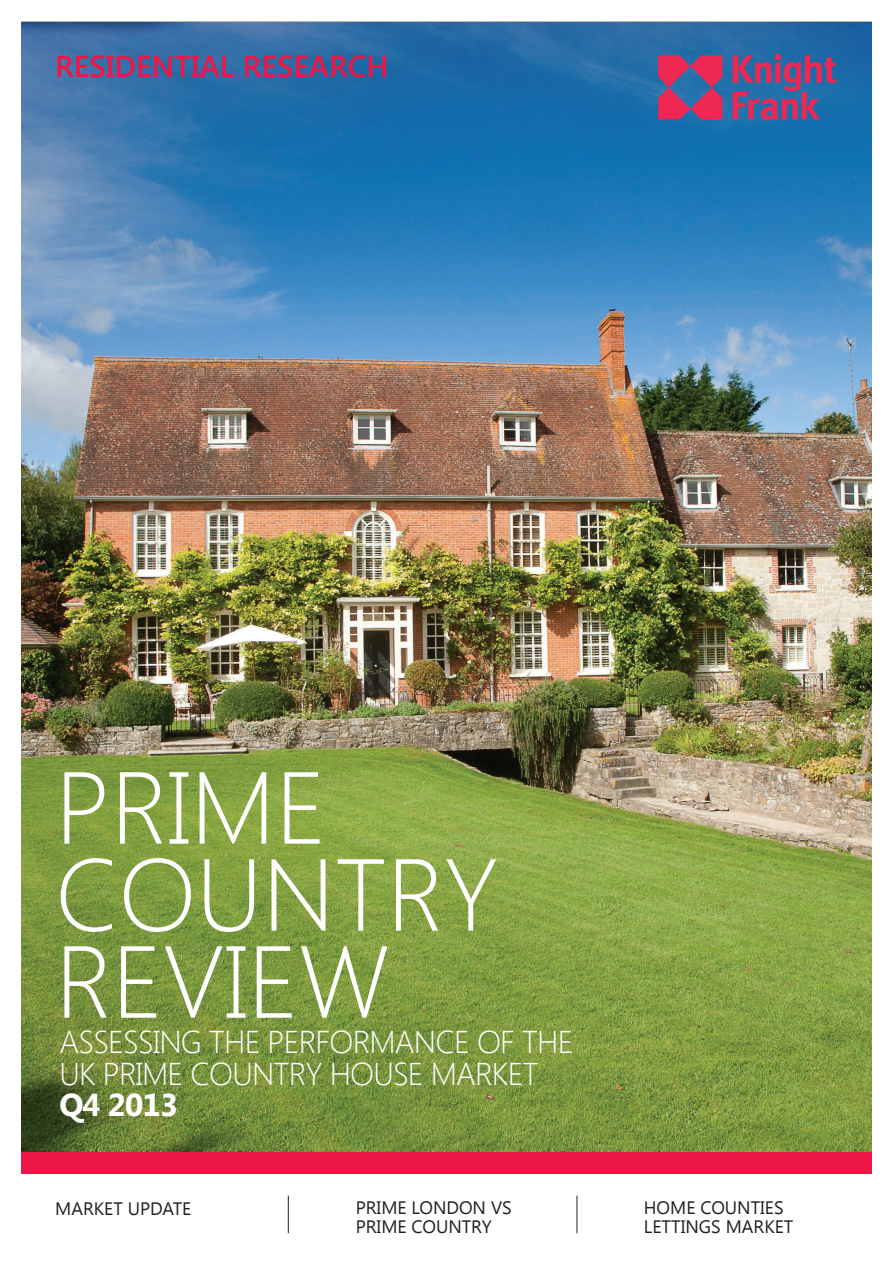
<style>
.page{position:relative;width:893px;height:1263px;background:#fff}
.page>*{position:absolute;margin:0;border:0;box-sizing:border-box;transform-origin:0 0}
.t1{font:300 102px/87px "Segoe UI";color:#fff}
.t2{font:300 31.5px/31.5px "Segoe UI";letter-spacing:-.025em;color:#fff}
.t3{font:700 31.5px "Segoe UI";letter-spacing:-.025em;color:#fff}
.t4{font:600 30px "Segoe UI";color:#ed1747}
.t5{font:18px/19.5px "Segoe UI";color:#231f20}
</style>
<div class="page">
<img style="left:21px;top:22px;width:851px;height:1130px">
<svg style="left:658px;top:55px;width:64px;height:64px;background:#a94070"></svg>
<svg style="left:733px;top:54px;width:104px;height:65px;background:#6b5389"></svg>
<div style="left:21px;top:1152px;width:851px;height:22px;background:#ed1747"></div>
<hr style="left:288px;top:1196px;width:1px;height:37px;background:#231f20">
<hr style="left:577px;top:1196px;width:1px;height:37px;background:#231f20">
<h3 class="t4" style="left:55px;top:45px;width:335px">RESIDENTIAL RESEARCH</h3>
<h1 class="t1" style="left:55px;top:761px;width:445px">PRIME<br>COUNTRY<br>REVIEW</h1>
<h2 class="t2" style="left:60px;top:1025px;width:515px">ASSESSING THE PERFORMANCE OF THE<br>UK PRIME COUNTRY HOUSE MARKET</h2>
<h2 class="t3" style="left:60px;top:1083px;width:120px">Q4 2013</h2>
<p class="t5" style="left:55px;top:1198px;width:138px">MARKET UPDATE</p>
<p class="t5" style="left:356px;top:1197px;width:157px">PRIME LONDON VS<br>PRIME COUNTRY</p>
<p class="t5" style="left:644px;top:1197px;width:151px">HOME COUNTIES<br>LETTINGS MARKET</p>
</div>
